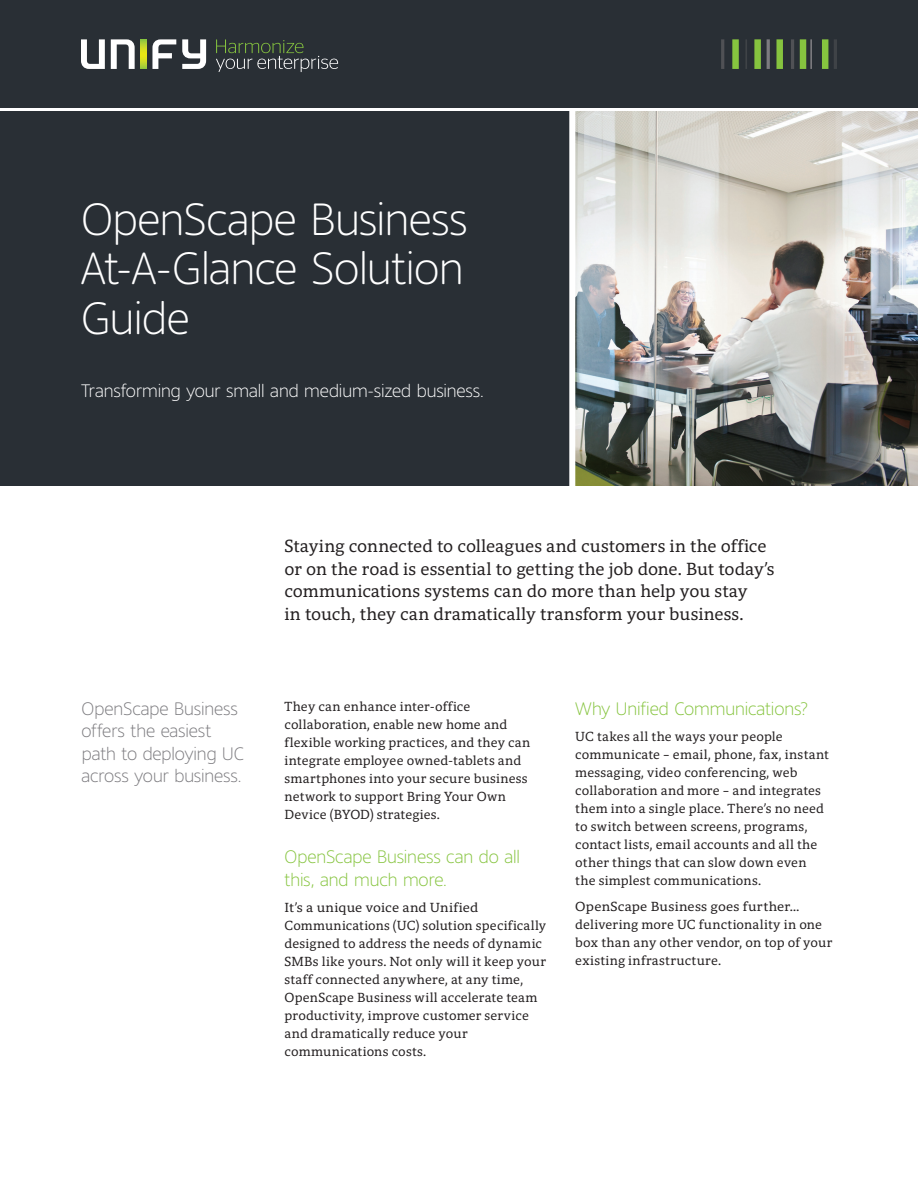
<style>
.page{position:relative;width:918px;height:1188px;background:#fff}
.page>*{position:absolute;margin:0;border:0;box-sizing:border-box;transform-origin:0 0}
.t1{font:300 45px/49.5px "Harmony Sans";letter-spacing:-.01em;color:#fff;text-align:justify}
.t2{font:18px/22.5px "Harmony Serif";color:#231f20}
.t3{font:300 18px/22.5px "Harmony Sans";letter-spacing:-.005em;color:#7c7b7f}
.t4{font:300 18px/22.5px "Harmony Sans";letter-spacing:-.005em;color:#86c43f}
.t5{font:300 18px "Harmony Sans";letter-spacing:-.005em;color:#fff}
.t6{font:13.5px/18px "Harmony Serif";letter-spacing:.01em;color:#231f20}
.t7{font:13.5px/18px "Harmony Serif";letter-spacing:.01em;color:#231f20;scale:1.04 1}
</style>
<div class="page">
<div style="left:0;top:0;width:918px;height:108px;background:#292f35"></div>
<hr style="left:834px;top:39px;width:3px;height:30px;background:#3f4347">
<hr style="left:721px;top:39px;width:3px;height:30px;background:#505155">
<svg style="left:732px;top:39px;width:96px;height:30px"></svg>
<svg style="left:216px;top:39px;width:122px;height:33px"></svg>
<svg style="left:81px;top:39px;width:125px;height:30px"></svg>
<div style="left:0;top:111px;width:572px;height:375px;background:#292f35"></div>
<img style="left:575px;top:111px;width:343px;height:375px">
<div style="left:569px;top:111px;width:6px;height:375px;background:#fff"></div>
<h1 class="t1" style="left:81px;top:194px;width:388px">OpenScape Business At-A-Glance Solution Guide</h1>
<h2 class="t5" style="left:81px;top:379px;width:404px">Transforming your small and medium-sized business.</h2>
<h2 class="t3" style="left:81px;top:697px;width:164px">OpenScape Business offers the easiest path to deploying UC across your business.</h2>
<h2 class="t2" style="left:284px;top:535px;width:492px">Staying connected to colleagues and customers in the office or on the road is essential to getting the job done. But today’s communications systems can do more than help you stay<br>in touch, they can dramatically transform your business.</h2>
<p class="t6" style="left:285px;top:698px;width:247px">They can enhance inter-office collaboration, enable new home and flexible working practices, and they can integrate employee owned-tablets and smartphones into your secure business network to support Bring Your Own Device (BYOD) strategies.</p>
<h2 class="t4" style="left:285px;top:845px;width:237px">OpenScape Business can do all this, and much more.</h2>
<p class="t7" style="left:285px;top:898px;width:253px">It’s a unique voice and Unified Communications (UC) solution specifically designed to address the needs of dynamic SMBs like yours. Not only will it keep your staff connected anywhere, at any time, OpenScape Business will accelerate team productivity, improve customer service and dramatically reduce your communications costs.</p>
<h2 class="t4" style="left:575px;top:697px;width:234px">Why Unified Communications?</h2>
<p class="t6" style="left:575px;top:727px;width:255px">UC takes all the ways your people communicate – email, phone, fax, instant messaging, video conferencing, web collaboration and more – and integrates them into a single place. There’s no need to switch between screens, programs, contact lists, email accounts and all the other things that can slow down even the simplest communications.</p>
<p class="t7" style="left:575px;top:897px;width:249px">OpenScape Business goes further… delivering more UC functionality in one box than any other vendor, on top of your existing infrastructure.</p>
</div>
